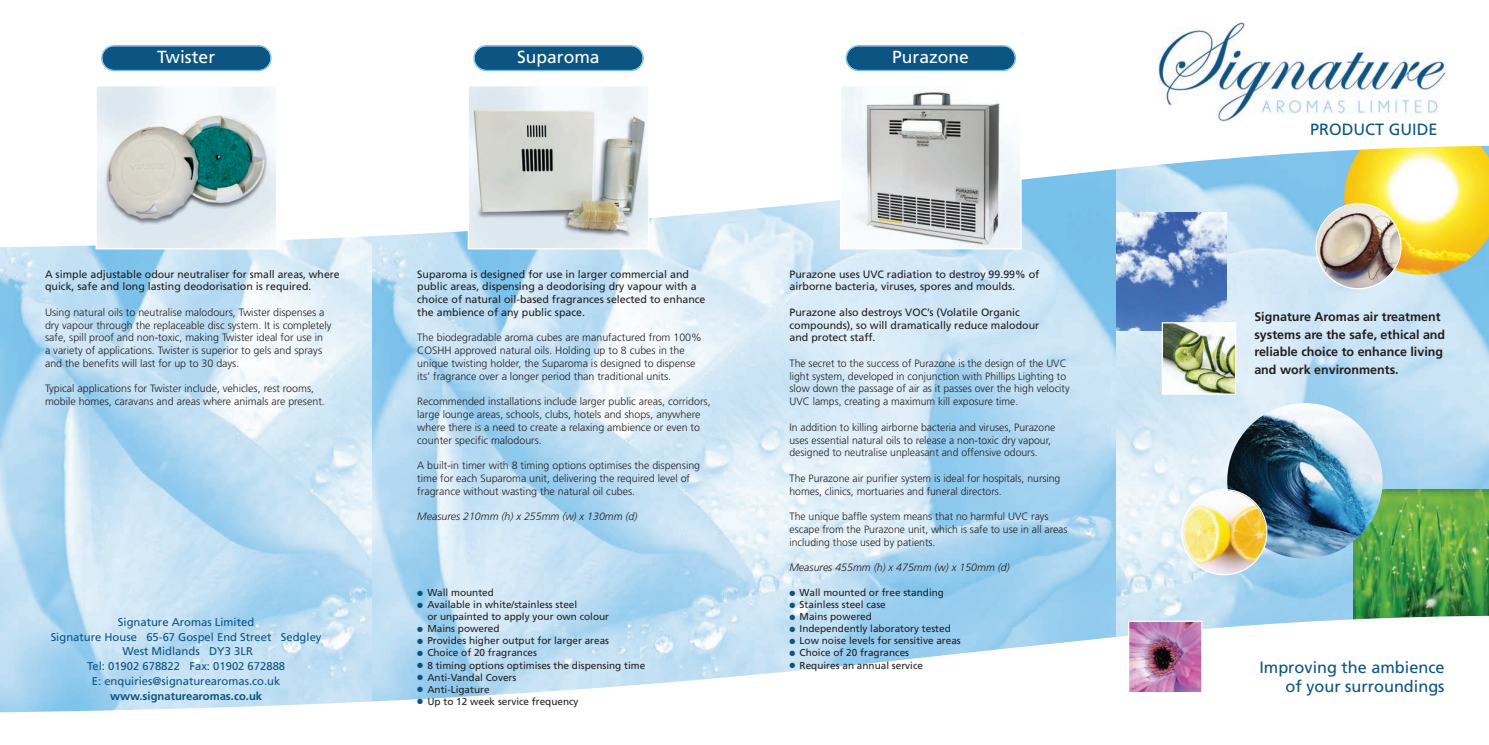
<style>
.page{position:relative;width:1489px;height:745px;background:#fff}
.page>*{position:absolute;margin:0;border:0;box-sizing:border-box;transform-origin:0 0}
.t1{font:17.5px "Frutiger";color:#fff}
.t2{font:16.25px/19.5px "Frutiger";color:#0c5582;text-align:right}
.t3{font:700 12.5px/17.5px "Frutiger";color:#231f20}
.t4{font:11.25px/14.8px "Frutiger";color:#0c5582;text-align:center}
.t5{font:700 11.25px "Frutiger";color:#0c5582}
.t6{font:300 10.62px/12.8px "Frutiger";color:#231f20}
.t7{font:10.62px/12.8px "Frutiger";color:#231f20}
.t8{font:italic 300 10.62px "Frutiger";color:#231f20}
.t9{font:10px/12px "Frutiger";color:#231f20}
.s1{color:#0c5582}
</style>
<div class="page">
<img style="left:0;top:247px;width:372px;height:366px">
<img style="left:372px;top:247px;width:744px;height:366px">
<img style="left:1116px;top:247px;width:372px;height:366px">
<img style="left:1116px;top:247px;width:110px;height:83px">
<img style="left:1353px;top:489px;width:135px;height:124px">
<img style="left:1227px;top:403px;width:155px;height:155px;border-radius:50%">
<img style="left:1401px;top:247px;width:87px;height:27px">
<svg style="left:32px;top:54px;width:1456px;height:193px"></svg>
<svg style="left:0;top:613px;width:1488px;height:100px"></svg>
<div style="left:1116px;top:0;width:372px;height:123px;background:#fff"></div>
<img style="left:1158px;top:22px;width:289px;height:101px">
<img style="left:1181px;top:489px;width:86px;height:86px">
<img style="left:1315px;top:203px;width:86px;height:86px">
<img style="left:1129px;top:622px;width:71px;height:68px">
<div style="left:1127px;top:620px;width:75px;height:72px;border:1px solid #fff"></div>
<img style="left:1163px;top:324px;width:71px;height:68px">
<div style="left:1161px;top:322px;width:75px;height:72px;border:1px solid #fff"></div>
<svg style="left:101px;top:45px;width:170px;height:26px;background:#206691"></svg>
<img style="left:97px;top:87px;width:178px;height:160px">
<div style="left:95px;top:85px;width:182px;height:164px;border:1px solid #fff"></div>
<svg style="left:473px;top:45px;width:171px;height:26px;background:#216792"></svg>
<img style="left:469px;top:87px;width:178px;height:160px">
<div style="left:467px;top:85px;width:182px;height:164px;border:1px solid #fff"></div>
<svg style="left:845px;top:45px;width:171px;height:26px;background:#216792"></svg>
<img style="left:842px;top:87px;width:177px;height:160px">
<div style="left:840px;top:85px;width:181px;height:164px;border:1px solid #fff"></div>
<h1 class="t1" style="left:157px;top:50px;width:60px">Twister</h1>
<h1 class="t1" style="left:517px;top:50px;width:84px">Suparoma</h1>
<h1 class="t1" style="left:892px;top:50px;width:78px">Purazone</h1>
<p class="t7" style="left:45px;top:268px;width:296px">A simple adjustable odour neutraliser for small areas, where quick, safe and long lasting deodorisation is required.</p>
<p class="t6" style="left:45px;top:306px;width:288px">Using natural oils to neutralise malodours, Twister dispenses a dry vapour through the replaceable disc system. It is completely safe, spill proof and non-toxic, making Twister ideal for use in<br>a variety of applications. Twister is superior to gels and sprays and the benefits will last for up to 30 days.</p>
<p class="t6" style="left:45px;top:383px;width:281px">Typical applications for Twister include, vehicles, rest rooms, mobile homes, caravans and areas where animals are present.</p>
<p class="t4" style="left:51px;top:615px;width:272px">Signature Aromas Limited<br>Signature House 65-67 Gospel End Street Sedgley West Midlands DY3 3LR<br>Tel: 01902 678822 Fax: 01902 672888<br>E: enquiries@signaturearomas.co.uk</p>
<p class="t5" style="left:110px;top:690px;width:154px">www.signaturearomas.co.uk</p>
<p class="t7" style="left:417px;top:268px;width:290px">Suparoma is designed for use in larger commercial and public areas, dispensing a deodorising dry vapour with a choice of natural oil-based fragrances selected to enhance the ambience of any public space.</p>
<p class="t6" style="left:417px;top:332px;width:286px">The biodegradable aroma cubes are manufactured from 100% COSHH approved natural oils. Holding up to 8 cubes in the unique twisting holder, the Suparoma is designed to dispense its’ fragrance over a longer period than traditional units.</p>
<p class="t6" style="left:417px;top:396px;width:295px">Recommended installations include larger public areas, corridors, large lounge areas, schools, clubs, hotels and shops, anywhere where there is a need to create a relaxing ambience or even to counter specific malodours.</p>
<p class="t6" style="left:417px;top:459px;width:284px">A built-in timer with 8 timing options optimises the dispensing time for each Suparoma unit, delivering the required level of fragrance without wasting the natural oil cubes.</p>
<p class="t8" style="left:417px;top:512px;width:222px">Measures 210mm (h) x 255mm (w) x 130mm (d)</p>
<p class="t9" style="left:417px;top:587px;width:78px"><span class="s1">●</span> Wall mounted</p>
<p class="t9" style="left:427px;top:599px;width:183px;text-indent:-10px"><span class="s1">●</span> Available in white/stainless steel<br>or unpainted to apply your own colour</p>
<p class="t9" style="left:417px;top:623px;width:84px"><span class="s1">●</span> Mains powered</p>
<p class="t9" style="left:417px;top:635px;width:193px"><span class="s1">●</span> Provides higher output for larger areas</p>
<p class="t9" style="left:417px;top:647px;width:121px"><span class="s1">●</span> Choice of 20 fragrances</p>
<p class="t9" style="left:417px;top:659px;width:229px"><span class="s1">●</span> 8 timing options optimises the dispensing time</p>
<p class="t9" style="left:417px;top:671px;width:101px"><span class="s1">●</span> Anti-Vandal Covers</p>
<p class="t9" style="left:417px;top:683px;width:74px"><span class="s1">●</span> Anti-Ligature</p>
<p class="t9" style="left:417px;top:695px;width:163px"><span class="s1">●</span> Up to 12 week service frequency</p>
<p class="t7" style="left:789px;top:268px;width:251px">Purazone uses UVC radiation to destroy 99.99% of airborne bacteria, viruses, spores and moulds.</p>
<p class="t7" style="left:789px;top:306px;width:251px">Purazone also destroys VOC’s (Volatile Organic compounds), so will dramatically reduce malodour and protect staff.</p>
<p class="t6" style="left:789px;top:357px;width:282px">The secret to the success of Purazone is the design of the UVC light system, developed in conjunction with Phillips Lighting to slow down the passage of air as it passes over the high velocity UVC lamps, creating a maximum kill exposure time.</p>
<p class="t6" style="left:789px;top:421px;width:267px">In addition to killing airborne bacteria and viruses, Purazone uses essential natural oils to release a non-toxic dry vapour, designed to neutralise unpleasant and offensive odours.</p>
<p class="t6" style="left:789px;top:472px;width:272px">The Purazone air purifier system is ideal for hospitals, nursing homes, clinics, mortuaries and funeral directors.</p>
<p class="t6" style="left:789px;top:510px;width:279px">The unique baffle system means that no harmful UVC rays escape from the Purazone unit, which is safe to use in all areas including those used by patients.</p>
<p class="t8" style="left:789px;top:563px;width:222px">Measures 455mm (h) x 475mm (w) x 150mm (d)</p>
<p class="t9" style="left:789px;top:587px;width:156px"><span class="s1">●</span> Wall mounted or free standing</p>
<p class="t9" style="left:789px;top:599px;width:98px"><span class="s1">●</span> Stainless steel case</p>
<p class="t9" style="left:789px;top:611px;width:84px"><span class="s1">●</span> Mains powered</p>
<p class="t9" style="left:789px;top:623px;width:163px"><span class="s1">●</span> Independently laboratory tested</p>
<p class="t9" style="left:789px;top:635px;width:173px"><span class="s1">●</span> Low noise levels for sensitive areas</p>
<p class="t9" style="left:789px;top:647px;width:121px"><span class="s1">●</span> Choice of 20 fragrances</p>
<p class="t9" style="left:789px;top:659px;width:135px"><span class="s1">●</span> Requires an annual service</p>
<h2 class="t2" style="left:1310px;top:121px;width:129px">PRODUCT GUIDE</h2>
<p class="t3" style="left:1254px;top:308px;width:192px">Signature Aromas air treatment systems are the safe, ethical and reliable choice to enhance living and work environments.</p>
<h2 class="t2" style="left:1259px;top:658px;width:187px">Improving the ambience of your surroundings</h2>
</div>
